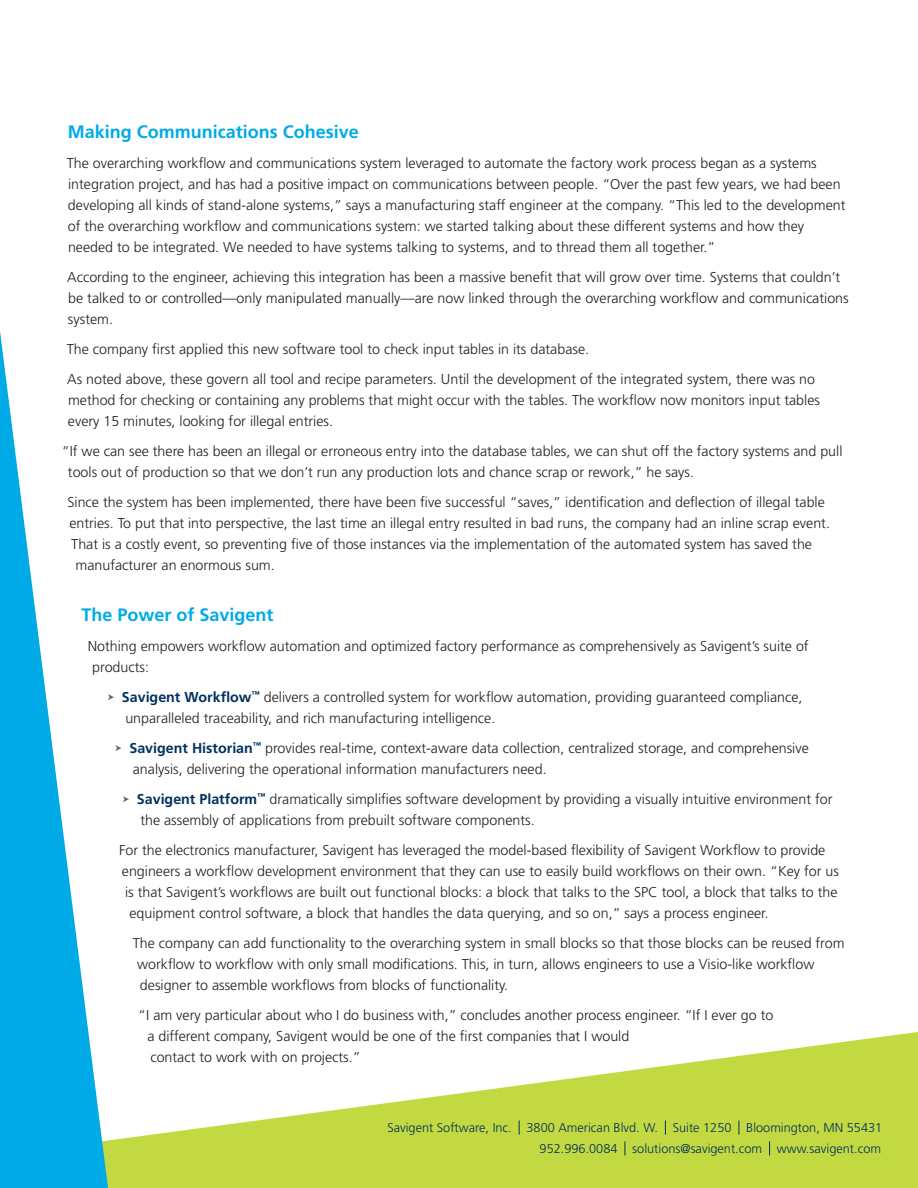
<style>
.page{position:relative;width:918px;height:1188px;background:#fff}
.page>*{position:absolute;margin:0;border:0;box-sizing:border-box;transform-origin:0 0}
.Subhead{font:700 18px "Frutiger LT";color:#00aae7}
.Body_Text{font:300 14.25px/21px "Frutiger LT";color:#231f20}
.t1{font:300 12.75px/21px "Frutiger LT";color:#00305e;text-align:right}
.s1{font-weight:700;color:#00305e}
</style>
<div class="page">
<svg style="left:108px;top:1032px;width:810px;height:156px;fill:#c3d941"></svg>
<svg style="left:519px;top:1120px;width:1px;height:15px"></svg>
<svg style="left:665px;top:1120px;width:1px;height:15px"></svg>
<svg style="left:739px;top:1120px;width:1px;height:15px"></svg>
<svg style="left:625px;top:1142px;width:1px;height:14px"></svg>
<svg style="left:769px;top:1142px;width:1px;height:14px"></svg>
<svg style="left:108px;top:694px;width:6px;height:6px"></svg>
<svg style="left:115px;top:745px;width:7px;height:6px"></svg>
<svg style="left:123px;top:796px;width:6px;height:6px"></svg>
<svg style="left:0;top:331px;width:108px;height:857px"></svg>
<p class="Subhead" style="left:68px;top:121px;width:293px">Making Communications Cohesive</p>
<p class="Body_Text" style="left:67px;top:152px;width:780px">The overarching workflow and communications system leveraged to automate the factory work process began as a systems integration project, and has had a positive impact on communications between people. “Over the past few years, we had been developing all kinds of stand-alone systems,” says a manufacturing staff engineer at the company. “This led to the development of the overarching workflow and communications system: we started talking about these different systems and how they needed to be integrated. We needed to have systems talking to systems, and to thread them all together.”</p>
<p class="Body_Text" style="left:67px;top:266px;width:783px">According to the engineer, achieving this integration has been a massive benefit that will grow over time. Systems that couldn’t be talked to or controlled—only manipulated manually—are now linked through the overarching workflow and communications system.</p>
<p class="Body_Text" style="left:67px;top:338px;width:524px">The company first applied this new software tool to check input tables in its database.</p>
<p class="Body_Text" style="left:67px;top:368px;width:754px">As noted above, these govern all tool and recipe parameters. Until the development of the integrated system, there was no method for checking or containing any problems that might occur with the tables. The workflow now monitors input tables every 15 minutes, looking for illegal entries.</p>
<p class="Body_Text" style="left:68px;top:440px;width:776px;text-indent:-6px">“If we can see there has been an illegal or erroneous entry into the database tables, we can shut off the factory systems and pull tools out of production so that we don’t run any production lots and chance scrap or rework,” he says.</p>
<p class="Body_Text" style="left:67px;top:491px;width:759px">Since the system has been implemented, there have been five successful “saves,” identification and deflection of illegal table</p>
<p class="Body_Text" style="left:69px;top:512px;width:762px">entries. To put that into perspective, the last time an illegal entry resulted in bad runs, the company had an inline scrap event.</p>
<p class="Body_Text" style="left:71px;top:533px;width:742px">That is a costly event, so preventing five of those instances via the implementation of the automated system has saved the</p>
<p class="Body_Text" style="left:76px;top:554px;width:201px">manufacturer an enormous sum.</p>
<p class="Subhead" style="left:82px;top:604px;width:194px">The Power of Savigent</p>
<p class="Body_Text" style="left:92px;top:635px;width:718px;text-indent:-5px">Nothing empowers workflow automation and optimized factory performance as comprehensively as Savigent’s suite of products:</p>
<p class="Body_Text" style="left:122px;top:686px;width:682px"><span class="s1">Savigent Workflow</span><sup>™</sup> delivers a controlled system for workflow automation, providing guaranteed compliance, unparalleled traceability, and rich manufacturing intelligence.</p>
<p class="Body_Text" style="left:129px;top:737px;width:681px"><span class="s1">Savigent Historian</span><sup>™</sup> provides real-time, context-aware data collection, centralized storage, and comprehensive analysis, delivering the operational information manufacturers need.</p>
<p class="Body_Text" style="left:137px;top:788px;width:697px"><span class="s1">Savigent Platform</span><sup>™</sup> dramatically simplifies software development by providing a visually intuitive environment for the assembly of applications from prebuilt software components.</p>
<p class="Body_Text" style="left:119px;top:839px;width:708px">For the electronics manufacturer, Savigent has leveraged the model-based flexibility of Savigent Workflow to provide</p>
<p class="Body_Text" style="left:122px;top:860px;width:719px">engineers a workflow development environment that they can use to easily build workflows on their own. “Key for us</p>
<p class="Body_Text" style="left:125px;top:881px;width:714px">is that Savigent’s workflows are built out functional blocks: a block that talks to the SPC tool, a block that talks to the</p>
<p class="Body_Text" style="left:129px;top:902px;width:641px">equipment control software, a block that handles the data querying, and so on,” says a process engineer.</p>
<p class="Body_Text" style="left:137px;top:932px;width:709px;text-indent:-4px">The company can add functionality to the overarching system in small blocks so that those blocks can be reused from workflow to workflow with only small modifications. This, in turn, allows engineers to use a Visio-like workflow designer to assemble workflows from blocks of functionality.</p>
<p class="Body_Text" style="left:147px;top:1004px;width:627px;text-indent:-9px">“I am very particular about who I do business with,” concludes another process engineer. “If I ever go to a different company, Savigent would be one of the first companies that I would<br>contact to work with on projects.”</p>
<p class="t1" style="left:387px;top:1117px;width:496px">Savigent Software, Inc. 3800 American Blvd. W. Suite 1250 Bloomington, MN 55431<br>952.996.0084 solutions@savigent.com www.savigent.com</p>
</div>
